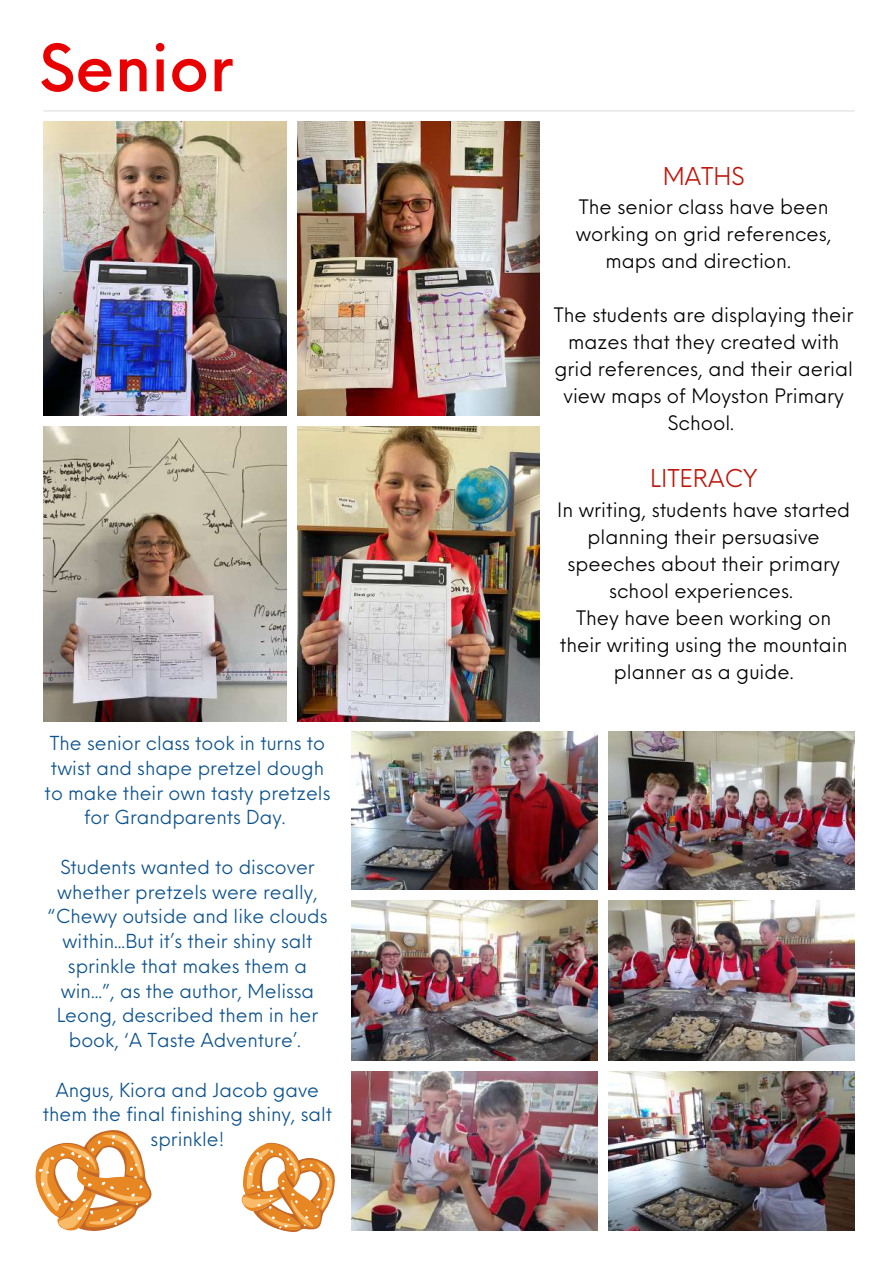
<style>
.page{position:relative;width:893px;height:1264px;background:#fff}
.page>*{position:absolute;margin:0;border:0;box-sizing:border-box;transform-origin:0 0}
.t1{font:500 63.6px "Neue Einstellung";color:#e90000}
.t2{font:24px "Neue Einstellung";color:#bd170c}
.t3{font:19.5px/27px "Neue Einstellung";color:#000;text-align:center}
.t4{font:18.9px/24.8px "Neue Einstellung";color:#0c528c;text-align:center}
</style>
<div class="page">
<img style="left:351px;top:731px;width:246px;height:158px">
<img style="left:609px;top:731px;width:245px;height:158px">
<img style="left:609px;top:900px;width:245px;height:160px">
<img style="left:351px;top:900px;width:246px;height:160px">
<img style="left:351px;top:1071px;width:246px;height:159px">
<img style="left:609px;top:1071px;width:245px;height:159px">
<img style="left:43px;top:122px;width:243px;height:293px">
<img style="left:297px;top:122px;width:242px;height:293px">
<img style="left:43px;top:426px;width:243px;height:295px">
<img style="left:297px;top:426px;width:242px;height:295px">
<hr style="left:43px;top:110px;width:811px;height:1px;background:#000">
<svg style="left:35px;top:1130px;width:117px;height:101px"></svg>
<svg style="left:241px;top:1142px;width:94px;height:91px"></svg>
<h1 class="t1" style="left:39px;top:11px;width:195px">Senior</h1>
<p class="t4" style="left:45px;top:729px;width:287px">The senior class took in turns to twist and shape pretzel dough to make their own tasty pretzels for Grandparents Day.</p>
<p class="t4" style="left:48px;top:852px;width:281px">Students wanted to discover whether pretzels were really, “Chewy outside and like clouds within...But it’s their shiny salt sprinkle that makes them a win...”, as the author, Melissa<br>Leong, described them in her book, ‘A Taste Adventure’.</p>
<p class="t4" style="left:43px;top:1075px;width:291px">Angus, Kiora and Jacob gave them the final finishing shiny, salt sprinkle!</p>
<p class="t2" style="left:662px;top:155px;width:83px">MATHS</p>
<p class="t3" style="left:575px;top:191px;width:257px">The senior class have been working on grid references, maps and direction.</p>
<p class="t3" style="left:554px;top:299px;width:301px">The students are displaying their mazes that they created with grid references, and their aerial view maps of Moyston Primary<br>School.</p>
<p class="t2" style="left:650px;top:457px;width:109px">LITERACY</p>
<p class="t3" style="left:557px;top:494px;width:294px">In writing, students have started planning their persuasive speeches about their primary school experiences.<br>They have been working on their writing using the mountain planner as a guide.</p>
</div>
